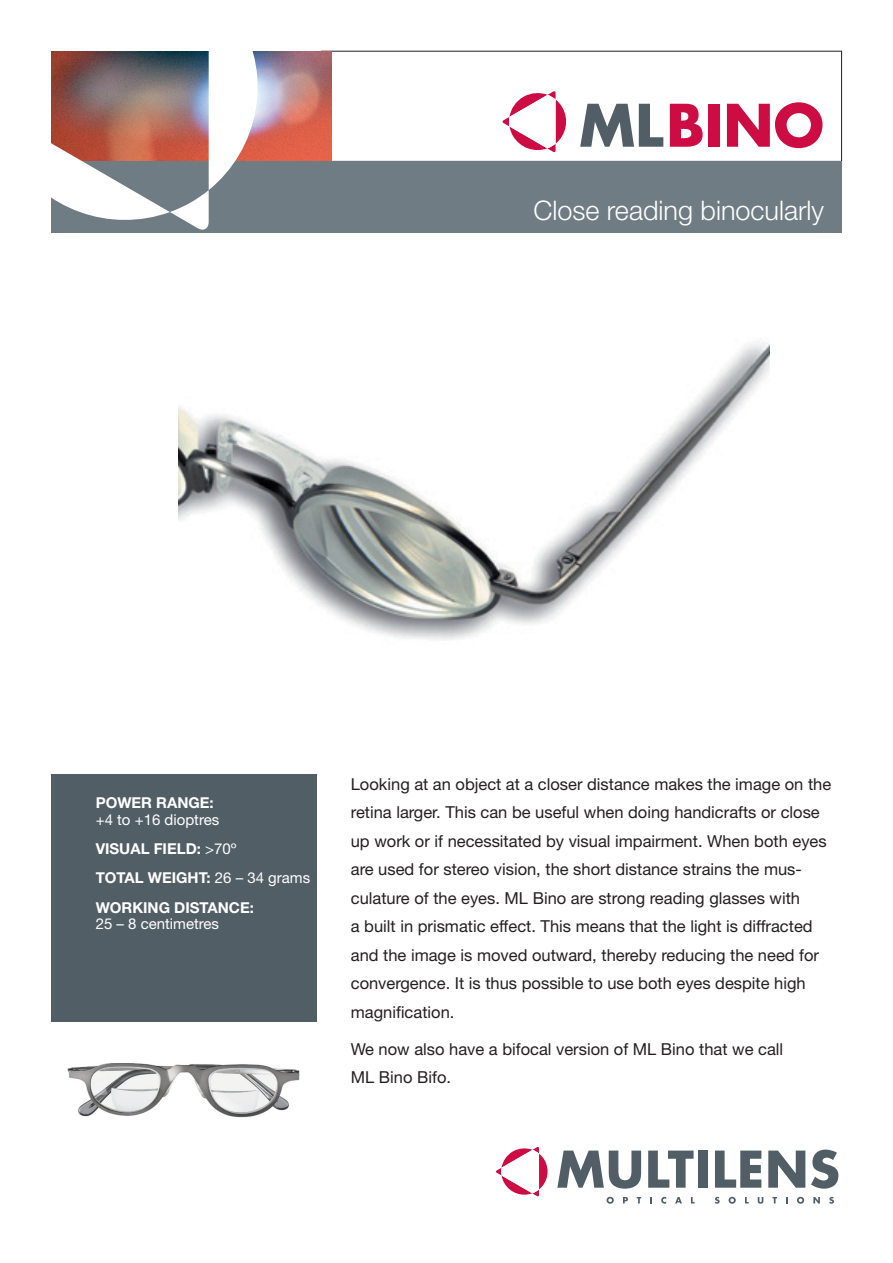
<style>
.page{position:relative;width:893px;height:1263px;background:#fff}
.page>*{position:absolute;margin:0;border:0;box-sizing:border-box;transform-origin:0 0}
.t1{font:700 57px "Futura";color:#cd0c44}
.t2{font:300 27px "Helvetica Neue";color:#fff}
.t3{font:16.5px/28.5px "Helvetica Neue";color:#231f20}
.t4{font:700 15px/29.2px "Helvetica Neue";color:#fff}
.t5{font:15px "Helvetica Neue";color:#fff}
.s1{color:#525e65}
.s2{font-weight:400}
</style>
<div class="page">
<img style="left:258px;top:51px;width:74px;height:111px">
<div style="left:51px;top:162px;width:791px;height:71px;background:#6f7c83"></div>
<img style="left:51px;top:51px;width:207px;height:179px">
<div style="left:51px;top:774px;width:266px;height:248px;background:#525e65"></div>
<svg style="left:557px;top:1150px;width:84px;height:39px"></svg>
<svg style="left:648px;top:1150px;width:46px;height:38px"></svg>
<div style="left:698px;top:1150px;width:10px;height:38px;background:#525e65"></div>
<svg style="left:715px;top:1150px;width:46px;height:38px"></svg>
<svg style="left:768px;top:1150px;width:37px;height:38px"></svg>
<svg style="left:811px;top:1149px;width:27px;height:40px"></svg>
<svg style="left:607px;top:1197px;width:7px;height:7px"></svg>
<svg style="left:623px;top:1197px;width:5px;height:6px"></svg>
<svg style="left:637px;top:1197px;width:4px;height:6px"></svg>
<svg style="left:650px;top:1197px;width:2px;height:6px"></svg>
<svg style="left:661px;top:1197px;width:5px;height:7px"></svg>
<svg style="left:675px;top:1197px;width:7px;height:6px"></svg>
<svg style="left:691px;top:1197px;width:4px;height:6px"></svg>
<svg style="left:715px;top:1197px;width:5px;height:7px"></svg>
<svg style="left:729px;top:1197px;width:7px;height:7px"></svg>
<svg style="left:745px;top:1197px;width:4px;height:6px"></svg>
<svg style="left:758px;top:1197px;width:5px;height:7px"></svg>
<svg style="left:772px;top:1197px;width:5px;height:6px"></svg>
<svg style="left:786px;top:1197px;width:2px;height:6px"></svg>
<svg style="left:797px;top:1197px;width:7px;height:7px"></svg>
<svg style="left:813px;top:1197px;width:7px;height:6px"></svg>
<svg style="left:829px;top:1197px;width:5px;height:7px"></svg>
<svg style="left:496px;top:1147px;width:52px;height:50px"></svg>
<img style="left:179px;top:339px;width:590px;height:301px">
<svg style="left:502px;top:91px;width:64px;height:61px"></svg>
<img style="left:67px;top:1063px;width:233px;height:55px">
<h1 class="t1" style="left:579px;top:86px;width:246px"><span class="s1">ML</span>BINO</h1>
<h2 class="t2" style="left:533px;top:194px;width:292px">Close reading binocularly</h2>
<p class="t4" style="left:96px;top:788px;width:120px">POWER RANGE:</p>
<p class="t4" style="left:96px;top:804px;width:216px"><span class="s2">+4 to +16 dioptres<br></span>VISUAL FIELD: <span class="s2">&gt;70º<br></span>TOTAL WEIGHT: <span class="s2">26 – 34 grams<br></span>WORKING DISTANCE:</p>
<p class="t5" style="left:96px;top:915px;width:125px">25 – 8 centimetres</p>
<p class="t3" style="left:351px;top:769px;width:482px">Looking at an object at a closer distance makes the image on the retina larger. This can be useful when doing handicrafts or close up work or if necessitated by visual impairment. When both eyes are used for stereo vision, the short distance strains the mus&shy;culature of the eyes. ML Bino are strong reading glasses with<br>a built in prismatic effect. This means that the light is diffracted and the image is moved outward, thereby reducing the need for convergence. It is thus possible to use both eyes despite high magnification.</p>
<p class="t3" style="left:351px;top:1034px;width:434px">We now also have a bifocal version of ML Bino that we call<br>ML Bino Bifo.</p>
</div>
